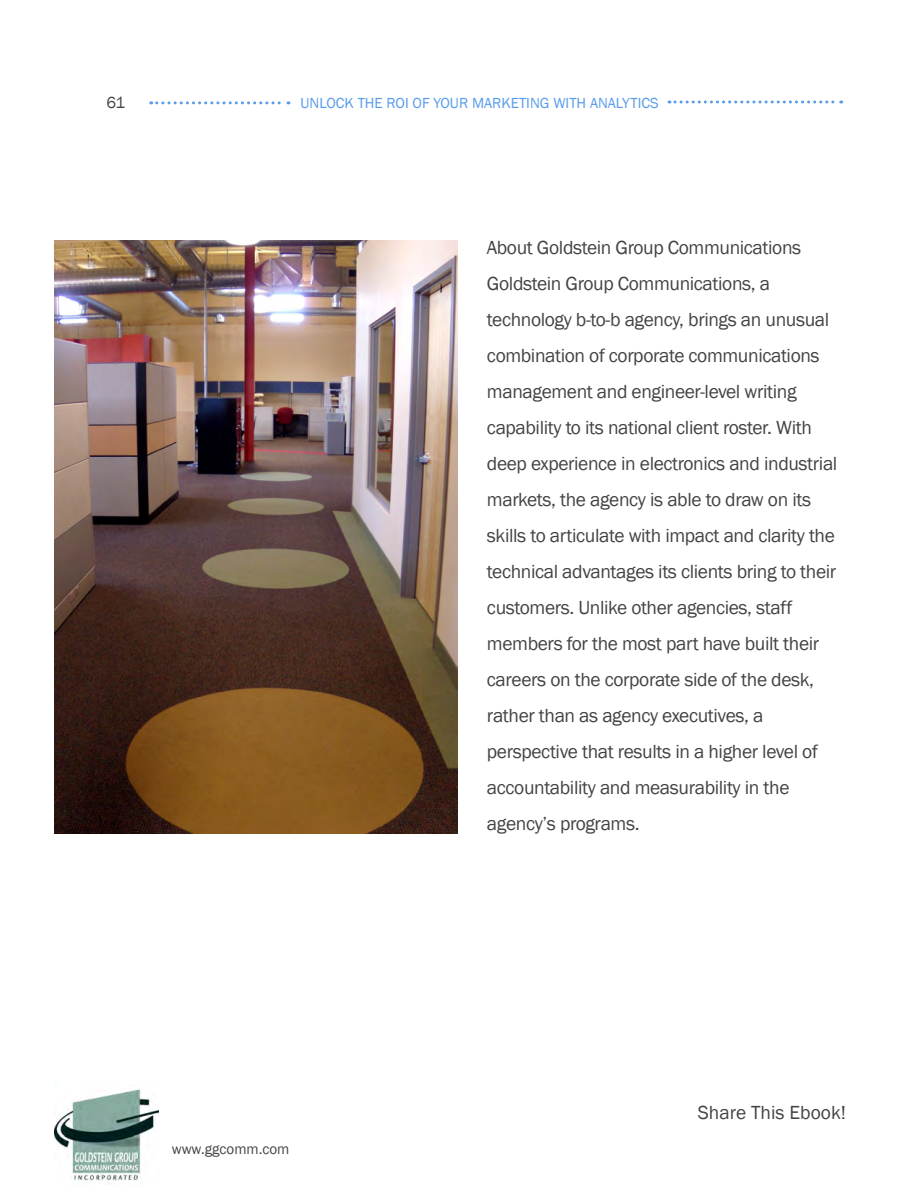
<style>
.page{position:relative;width:900px;height:1200px;background:#fff}
.page>*{position:absolute;margin:0;border:0;box-sizing:border-box;transform-origin:0 0}
.t1{font:19.5px/36px "Franklin Gothic";letter-spacing:-.02em;color:#434343}
.t2{font:19.5px "Franklin Gothic";color:#434343}
.t3{font:16.5px "Franklin Gothic";color:#434343}
.t4{font:15px "Franklin Gothic";color:#589ceb}
.t5{font:15px "Franklin Gothic";color:#434343}
</style>
<div class="page">
<svg style="left:151px;top:101px;width:138px;height:3px"></svg>
<svg style="left:669px;top:100px;width:173px;height:4px"></svg>
<img style="left:55px;top:1089px;width:103px;height:92px">
<img style="left:55px;top:240px;width:403px;height:593px">
<p class="t3" style="left:106px;top:92px;width:20px">61</p>
<p class="t4" style="left:300px;top:94px;width:360px">unlock the roi of your marketing with analytics</p>
<p class="t1" style="left:487px;top:230px;width:352px">About Goldstein Group Communications Goldstein Group Communications, a technology b-to-b agency, brings an unusual combination of corporate communications management and engineer-level writing capability to its national client roster. With deep experience in electronics and industrial markets, the agency is able to draw on its skills to articulate with impact and clarity the technical advantages its clients bring to their customers. Unlike other agencies, staff members for the most part have built their careers on the corporate side of the desk, rather than as agency executives, a perspective that results in a higher level of accountability and measurability in the agency’s programs.</p>
<p class="t5" style="left:172px;top:1139px;width:119px">www.ggcomm.com</p>
<p class="t2" style="left:698px;top:1101px;width:150px">Share This Ebook!</p>
</div>
